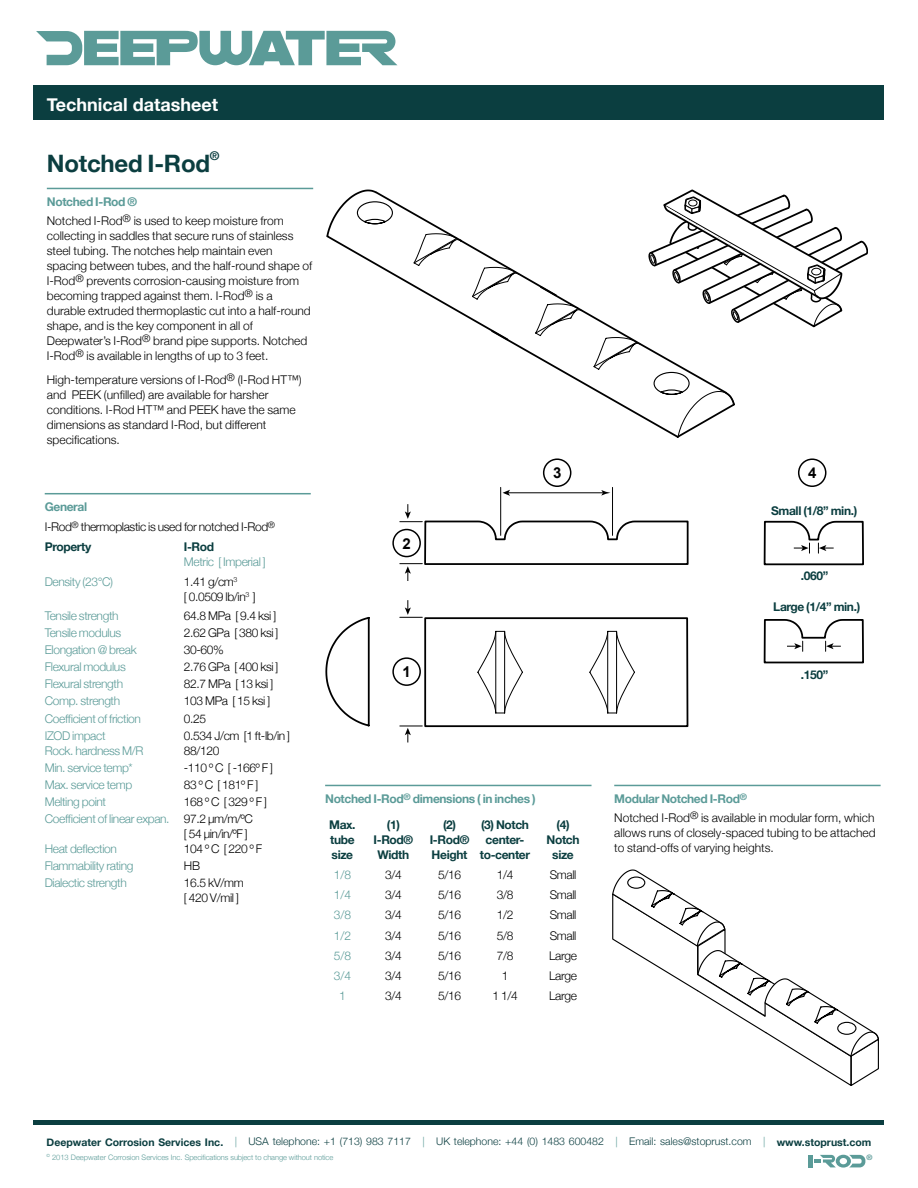
<style>
.page{position:relative;width:918px;height:1188px;background:#fff}
.page>*{position:absolute;margin:0;border:0;box-sizing:border-box;transform-origin:0 0}
.t1{font:700 24px "Helvetica Neue";letter-spacing:-.01em;color:#0b3e40}
.t2{font:700 18px "Helvetica Neue";color:#fff}
.t3{font:700 15px "Arial";color:#000}
.t4{font:300 12px/15px "Helvetica Neue";color:#000}
.t5{font:300 12px/17.1px "Helvetica Neue";letter-spacing:-.03em;color:#5b9b98}
.t6{font:300 12px/17.1px "Helvetica Neue";letter-spacing:-.03em;color:#000}
.t7{font:700 12px/15px "Helvetica Neue";letter-spacing:-.03em;color:#0b3e40;text-align:center}
.t8{font:700 12px "Helvetica Neue";letter-spacing:-.03em;color:#5b9b98}
.t9{font:300 10.5px "Helvetica Neue";color:#0b3e40}
.t10{font:300 7.5px "Helvetica Neue";letter-spacing:-.01em;color:#5b9b98}
.t11{font:700 7.5px "Helvetica Neue";color:#5a9a98}
.s1{font-weight:700;color:#5b9b98}
.s2{color:#000}
.s3{font-weight:700}
.s4{color:#5b9b98}
</style>
<div class="page">
<div style="left:34px;top:85px;width:850px;height:34px;background:#0b3e40"></div>
<svg style="left:36px;top:31px;width:361px;height:34px"></svg>
<div style="left:34px;top:1120px;width:850px;height:5px;background:#0b3e40"></div>
<hr style="left:47px;top:188px;width:266px;height:1px;background:#5b9b98">
<hr style="left:614px;top:785px;width:267px;height:1px;background:#5b9b98">
<hr style="left:45px;top:493px;width:266px;height:1px;background:#5b9b98">
<hr style="left:325px;top:785px;width:267px;height:1px;background:#5b9b98">
<svg style="left:763px;top:520px;width:101px;height:46px"></svg>
<svg style="left:763px;top:619px;width:101px;height:45px"></svg>
<div style="left:424px;top:617px;width:264px;height:110px;border:2px solid #000"></div>
<svg style="left:400px;top:726px;width:22px;height:17px"></svg>
<svg style="left:400px;top:487px;width:289px;height:227px"></svg>
<svg style="left:325px;top:617px;width:45px;height:110px"></svg>
<div style="left:392px;top:529px;width:29px;height:28px;border:2px solid #000;border-radius:50%"></div>
<div style="left:798px;top:458px;width:28px;height:29px;border:2px solid #000;border-radius:50%"></div>
<div style="left:543px;top:458px;width:28px;height:29px;border:2px solid #000;border-radius:50%"></div>
<div style="left:392px;top:657px;width:29px;height:29px;border:2px solid #000;border-radius:50%"></div>
<svg style="left:326px;top:189px;width:542px;height:249px"></svg>
<svg style="left:356px;top:201px;width:334px;height:195px"></svg>
<svg style="left:612px;top:869px;width:267px;height:217px"></svg>
<div style="left:838px;top:1022px;width:18px;height:12px;background:#fff;border-radius:50%"></div>
<div style="left:837px;top:1022px;width:19px;height:13px;border:1px solid #000;border-radius:50%"></div>
<div style="left:628px;top:877px;width:17px;height:11px;background:#fff;border-radius:50%"></div>
<div style="left:627px;top:876px;width:18px;height:13px;border:1px solid #000;border-radius:50%"></div>
<div style="left:808px;top:1155px;width:5px;height:12px;background:#5b9b98"></div>
<svg style="left:815px;top:1155px;width:50px;height:12px"></svg>
<h2 class="t2" style="left:47px;top:88px;width:173px">Technical datasheet</h2>
<h1 class="t1" style="left:47px;top:142px;width:165px">Notched I-Rod</h1>
<p class="t7" style="left:210px;top:148px;width:11px">®</p>
<p class="t4" style="left:47px;top:192px;width:238px;line-height:19.2px"><span class="s1">Notched I-Rod ®<br></span>Notched I-Rod<sup>®</sup> is used to keep moisture from</p>
<p class="t4" style="left:47px;top:228px;width:267px">collecting in saddles that secure runs of stainless steel tubing. The notches help maintain even spacing between tubes, and the half-round shape of I-Rod<sup>®</sup> prevents corrosion-causing moisture from becoming trapped against them. I-Rod<sup>®</sup> is a durable extruded thermoplastic cut into a half-round shape, and is the key component in all of Deepwater’s I-Rod<sup>®</sup> brand pipe supports. Notched I-Rod<sup>®</sup> is available in lengths of up to 3 feet.</p>
<p class="t4" style="left:47px;top:372px;width:256px">High-temperature versions of I-Rod<sup>®</sup> (I-Rod HT™) and PEEK (unfilled) are available for harsher conditions. I-Rod HT™ and PEEK have the same dimensions as standard I-Rod, but different specifications.</p>
<p class="t6" style="left:45px;top:497px;width:232px;line-height:19.2px"><span class="s1">General<br></span>I-Rod<sup>®</sup> thermoplastic is used for notched I-Rod<sup>®</sup></p>
<p class="t7" style="left:45px;top:539px;width:48px">Property</p>
<p class="t5" style="left:45px;top:572px;width:70px">Density (23°C)</p>
<p class="t5" style="left:45px;top:606px;width:98px">Tensile strength<br>Tensile modulus<br>Elongation @ break<br>Flexural modulus<br>Flexural strength<br>Comp. strength<br>Coefficient of friction<br>IZOD impact</p>
<p class="t5" style="left:45px;top:741px;width:126px">Rock. hardness M/R<br>Min. service temp*<br>Max. service temp<br>Melting point<br>Coefficient of linear expan.</p>
<p class="t5" style="left:45px;top:840px;width:90px">Heat deflection<br>Flammability rating<br>Dialectic strength</p>
<p class="t7" style="left:184px;top:539px;width:32px">I-Rod</p>
<p class="t5" style="left:184px;top:552px;width:83px;line-height:19.2px">Metric [ Imperial ]<br><span class="s2">1.41 g/cm</span><sup>3</sup></p>
<p class="t6" style="left:184px;top:586px;width:94px;line-height:19.2px">[ 0.0509 lb/in<sup>3</sup> ]<br>64.8 MPa [ 9.4 ksi ]</p>
<p class="t6" style="left:184px;top:623px;width:108px">2.62 GPa [ 380 ksi ]<br>30-60%<br>2.76 GPa [ 400 ksi ]<br>82.7 MPa [ 13 ksi ]<br>103 MPa [ 15 ksi ]<br>0.25<br>0.534 J/cm [1 ft-lb/in ]</p>
<p class="t6" style="left:184px;top:741px;width:91px">88/120<br>-110 º C [ -166º F ]<br>83 º C [ 181º F ]<br>168 º C [ 329 º F ]<br>97.2 µm/m/ºC</p>
<p class="t6" style="left:184px;top:826px;width:80px;line-height:15px">[ 54 µin/in/ºF ]<br>104 º C [ 220 º F</p>
<p class="t4" style="left:184px;top:857px;width:61px;line-height:17.1px">HB<br>16.5 kV/mm</p>
<p class="t4" style="left:184px;top:890px;width:57px">[ 420 V/mil ]</p>
<p class="t3" style="left:553px;top:463px;width:10px">3</p>
<p class="t3" style="left:808px;top:463px;width:10px">4</p>
<p class="t3" style="left:402px;top:533px;width:10px">2</p>
<p class="t3" style="left:402px;top:662px;width:10px">1</p>
<p class="t7" style="left:771px;top:502px;width:88px">Small (1/8” min.)</p>
<p class="t7" style="left:801px;top:568px;width:29px">.060”</p>
<p class="t7" style="left:773px;top:598px;width:88px">Large (1/4” min.)</p>
<p class="t7" style="left:801px;top:667px;width:29px">.150”</p>
<p class="t8" style="left:325px;top:788px;width:212px">Notched I-Rod<sup>®</sup> dimensions ( in inches )</p>
<p class="t7" style="left:329px;top:817px;width:28px;text-align:justify">Max. tube size</p>
<p class="t7" style="left:374px;top:817px;width:41px">(1)<br>I-Rod®<br>Width</p>
<p class="t7" style="left:430px;top:817px;width:41px">(2)<br>I-Rod®<br>Height</p>
<p class="t7" style="left:480px;top:817px;width:52px">(3) Notch center&shy;to-center</p>
<p class="t7" style="left:547px;top:817px;width:35px">(4)<br>Notch size</p>
<p class="t5" style="left:334px;top:866px;width:19px">1/8</p>
<p class="t4" style="left:385px;top:867px;width:18px">3/4</p>
<p class="t4" style="left:438px;top:867px;width:24px">5/16</p>
<p class="t4" style="left:497px;top:867px;width:18px">1/4</p>
<p class="t4" style="left:550px;top:867px;width:28px">Small</p>
<p class="t5" style="left:334px;top:886px;width:19px">1/4</p>
<p class="t4" style="left:385px;top:887px;width:18px">3/4</p>
<p class="t4" style="left:438px;top:887px;width:24px">5/16</p>
<p class="t4" style="left:497px;top:887px;width:18px">3/8</p>
<p class="t4" style="left:550px;top:887px;width:28px">Small</p>
<p class="t5" style="left:334px;top:906px;width:19px">3/8</p>
<p class="t4" style="left:385px;top:907px;width:18px">3/4</p>
<p class="t4" style="left:438px;top:907px;width:24px">5/16</p>
<p class="t4" style="left:497px;top:907px;width:18px">1/2</p>
<p class="t4" style="left:550px;top:907px;width:28px">Small</p>
<p class="t5" style="left:334px;top:926px;width:19px">1/2</p>
<p class="t4" style="left:385px;top:927px;width:18px">3/4</p>
<p class="t4" style="left:438px;top:927px;width:24px">5/16</p>
<p class="t4" style="left:497px;top:927px;width:18px">5/8</p>
<p class="t4" style="left:550px;top:927px;width:28px">Small</p>
<p class="t5" style="left:334px;top:946px;width:19px">5/8</p>
<p class="t4" style="left:385px;top:947px;width:18px">3/4</p>
<p class="t4" style="left:438px;top:947px;width:24px">5/16</p>
<p class="t4" style="left:497px;top:947px;width:18px">7/8</p>
<p class="t4" style="left:549px;top:947px;width:29px">Large</p>
<p class="t5" style="left:334px;top:966px;width:19px">3/4</p>
<p class="t4" style="left:385px;top:967px;width:18px">3/4</p>
<p class="t4" style="left:438px;top:967px;width:24px">5/16</p>
<p class="t4" style="left:502px;top:967px;width:8px">1</p>
<p class="t4" style="left:549px;top:967px;width:29px">Large</p>
<p class="t5" style="left:339px;top:986px;width:8px">1</p>
<p class="t4" style="left:385px;top:987px;width:18px">3/4</p>
<p class="t4" style="left:438px;top:987px;width:24px">5/16</p>
<p class="t4" style="left:492px;top:987px;width:27px">1 1/4</p>
<p class="t4" style="left:549px;top:987px;width:29px">Large</p>
<p class="t4" style="left:614px;top:789px;width:262px;line-height:19.2px"><span class="s1">Modular Notched I-Rod</span><sup>®<br></sup>Notched I-Rod<sup>®</sup> is available in modular form, which</p>
<p class="t4" style="left:614px;top:825px;width:263px">allows runs of closely-spaced tubing to be attached to stand-offs of varying heights.</p>
<p class="t9" style="left:47px;top:1133px;width:826px"><span class="s3">Deepwater Corrosion Services Inc.</span> <span class="s4">|</span> USA telephone: +1 (713) 983 7117 <span class="s4">|</span> UK telephone: +44 (0) 1483 600482 <span class="s4">|</span> Email: sales@stoprust.com <span class="s4">|</span> <span class="s3">www.stoprust.com</span></p>
<p class="t10" style="left:47px;top:1151px;width:288px"><sup>©</sup> 2013 Deepwater Corrosion Services Inc. Specifications subject to change without notice</p>
<p class="t11" style="left:866px;top:1150px;width:7px">®</p>
</div>
